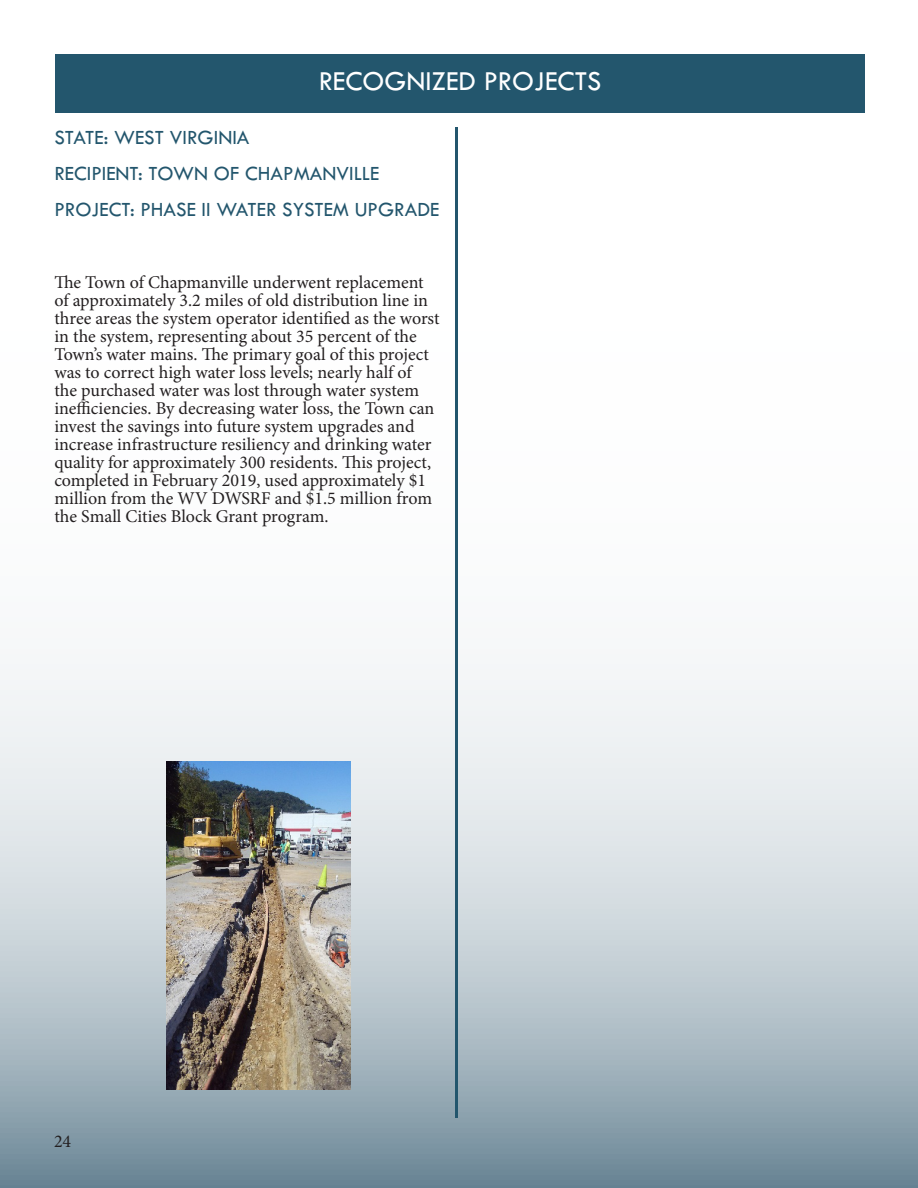
<style>
.page{position:relative;width:918px;height:1188px;background:#fff}
.page>*{position:absolute;margin:0;border:0;box-sizing:border-box;transform-origin:0 0}
.t1{font:28.5px "Tw Cen MT Std";color:#fff}
.t2{font:21px/36px "Tw Cen MT Std";color:#23566d}
.t3{font:18px/18px "Minion Pro";color:#231f20}
</style>
<div class="page">
<img style="left:0;top:112px;width:918px;height:1076px">
<hr style="left:456px;top:128px;width:2px;height:990px;background:#23566d">
<div style="left:55px;top:54px;width:810px;height:58px;background:#23566d"></div>
<img style="left:166px;top:761px;width:185px;height:328px">
<h2 class="t1" style="left:319px;top:66px;width:284px">RECOGNIZED PROJECTS</h2>
<h3 class="t2" style="left:54px;top:120px;width:386px">STATE: WEST VIRGINIA<br>RECIPIENT: TOWN OF CHAPMANVILLE<br>PROJECT: PHASE II WATER SYSTEM UPGRADE</h3>
<p class="t3" style="left:54px;top:273px;width:387px">The Town of Chapmanville underwent replacement of approximately 3.2 miles of old distribution line in three areas the system operator identified as the worst in the system, representing about 35 percent of the Town’s water mains. The primary goal of this project was to correct high water loss levels; nearly half of<br>the purchased water was lost through water system inefficiencies. By decreasing water loss, the Town can invest the savings into future system upgrades and increase infrastructure resiliency and drinking water quality for approximately 300 residents. This project, completed in February 2019, used approximately $1 million from the WV DWSRF and $1.5 million from the Small Cities Block Grant program.</p>
<p class="t3" style="left:54px;top:1132px;width:19px">24</p>
</div>
